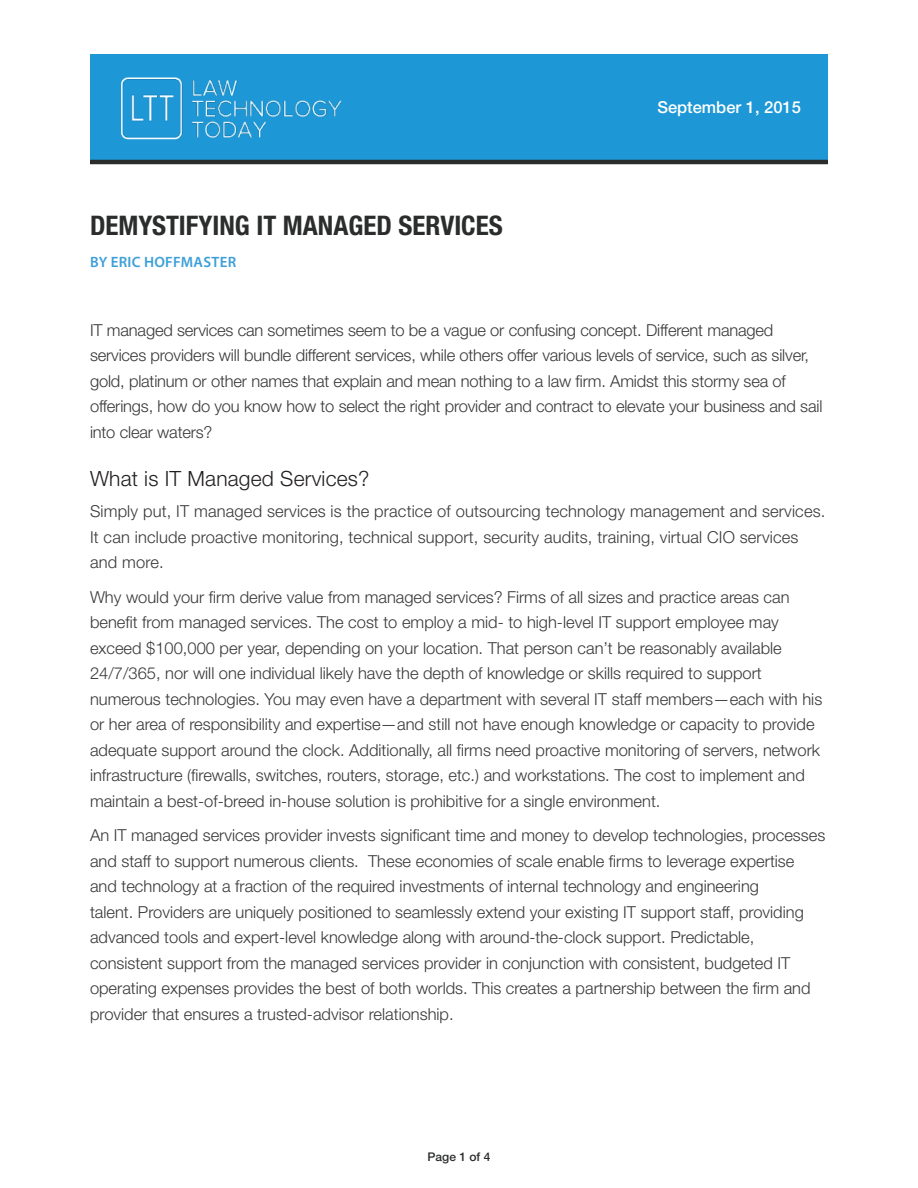
<style>
.page{position:relative;width:918px;height:1188px;background:#fff}
.page>*{position:absolute;margin:0;border:0;box-sizing:border-box;transform-origin:0 0}
.t1{font:700 condensed 27px "Helvetica Neue LT Std";color:#2b2c2c}
.sub1{font:300 21px "Helvetica Neue LT Std";letter-spacing:.01em;color:#231f20}
.Body{font:300 16.5px/25.5px "Helvetica Neue LT Std";color:#3a3838}
.t2{font:500 16.5px "Helvetica Neue LT Std";color:#fff}
.t3{font:600 15px "Myriad Pro";letter-spacing:.02em;color:#3c9fd8}
.t4{font:500 12px "Helvetica Neue LT Std";color:#2b2c2c}
</style>
<div class="page">
<div style="left:90px;top:54px;width:738px;height:108px;background:#1d97d5"></div>
<img style="left:121px;top:78px;width:221px;height:62px">
<hr style="left:90px;top:160px;width:738px;height:4px;background:#2b2c2c">
<p class="t1" style="left:90px;top:209px;width:414px">DEMYSTIFYING IT MANAGED SERVICES</p>
<p class="t3" style="left:90px;top:252px;width:148px">BY ERIC HOFFMASTER</p>
<p class="t2" style="left:657px;top:98px;width:145px">September 1, 2015</p>
<p class="Body" style="left:90px;top:317px;width:734px">IT managed services can sometimes seem to be a vague or confusing concept. Different managed services providers will bundle different services, while others offer various levels of service, such as silver, gold, platinum or other names that explain and mean nothing to a law firm. Amidst this stormy sea of offerings, how do you know how to select the right provider and contract to elevate your business and sail into clear waters?</p>
<p class="sub1" style="left:90px;top:465px;width:281px">What is IT Managed Services?</p>
<p class="Body" style="left:90px;top:498px;width:737px">Simply put, IT managed services is the practice of outsourcing technology management and services.<br>It can include proactive monitoring, technical support, security audits, training, virtual CIO services and more.</p>
<p class="Body" style="left:90px;top:584px;width:734px">Why would your firm derive value from managed services? Firms of all sizes and practice areas can benefit from managed services. The cost to employ a mid- to high-level IT support employee may exceed $100,000 per year, depending on your location. That person can’t be reasonably available 24/7/365, nor will one individual likely have the depth of knowledge or skills required to support numerous technologies. You may even have a department with several IT staff members—each with his or her area of responsibility and expertise—and still not have enough knowledge or capacity to provide adequate support around the clock. Additionally, all firms need proactive monitoring of servers, network infrastructure (firewalls, switches, routers, storage, etc.) and workstations. The cost to implement and maintain a best-of-breed in-house solution is prohibitive for a single environment.</p>
<p class="Body" style="left:90px;top:822px;width:737px">An IT managed services provider invests significant time and money to develop technologies, processes and staff to support numerous clients. These economies of scale enable firms to leverage expertise and technology at a fraction of the required investments of internal technology and engineering<br>talent. Providers are uniquely positioned to seamlessly extend your existing IT support staff, providing advanced tools and expert-level knowledge along with around-the-clock support. Predictable, consistent support from the managed services provider in conjunction with consistent, budgeted IT operating expenses provides the best of both worlds. This creates a partnership between the firm and provider that ensures a trusted-advisor relationship.</p>
<p class="t4" style="left:428px;top:1149px;width:64px">Page 1 of 4</p>
</div>
